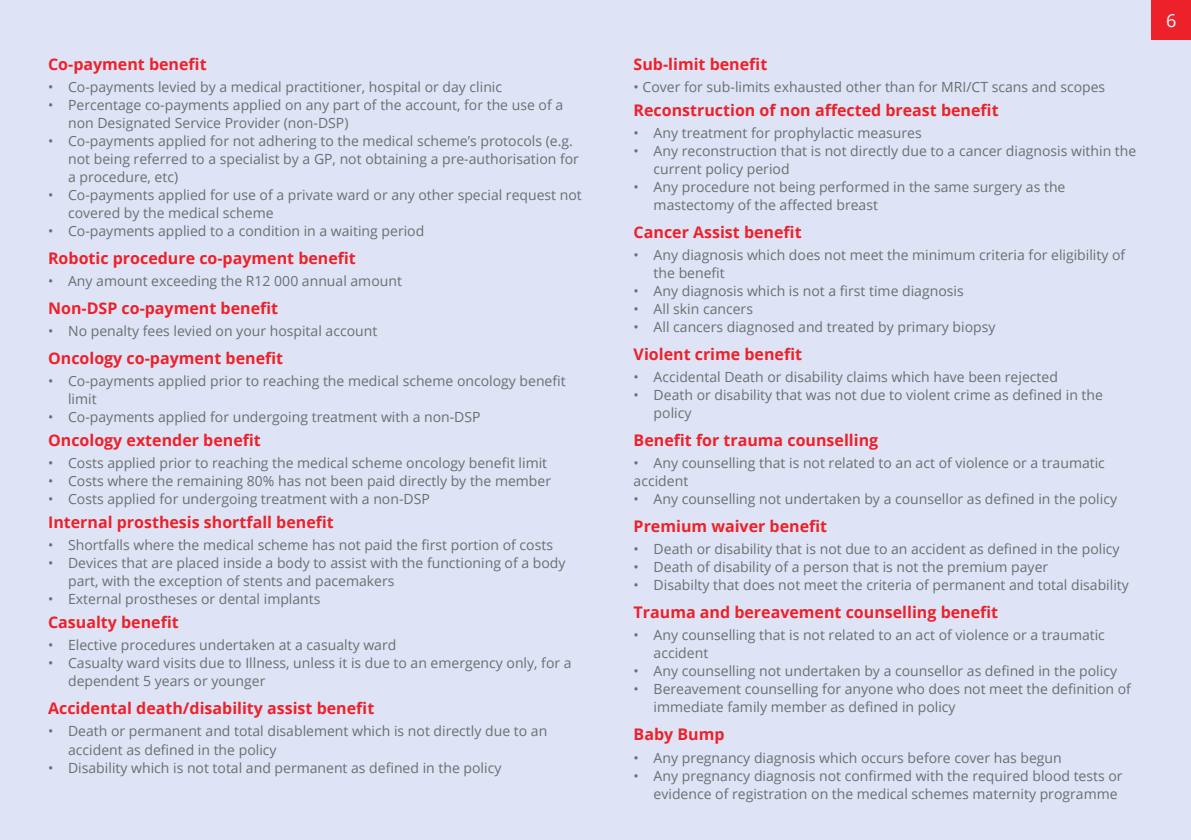
<style>
.page{position:relative;width:1191px;height:840px;background:#fff}
.page>*{position:absolute;margin:0;border:0;box-sizing:border-box;transform-origin:0 0}
.t1{font:18px "Open Sans";color:#fff}
.t2{font:700 16px "Open Sans";color:#ed2129}
.t3{font:14px/18px "Open Sans";color:#6c6e70}
</style>
<div class="page">
<div style="left:0;top:0;width:1191px;height:839px;background:#dee4f6"></div>
<div style="left:1151px;top:0;width:40px;height:40px;background:#ed2129"></div>
<p class="t2" style="left:48px;top:53px;width:160px">Co-payment benefit</p>
<p class="t3" style="left:48px;top:79px;width:455px">• Co-payments levied by a medical practitioner, hospital or day clinic</p>
<p class="t3" style="left:68px;top:97px;width:496px;text-indent:-20px">• Percentage co-payments applied on any part of the account, for the use of a non Designated Service Provider (non-DSP)</p>
<p class="t3" style="left:68px;top:133px;width:512px;text-indent:-20px">• Co-payments applied for not adhering to the medical scheme’s protocols (e.g. not being referred to a specialist by a GP, not obtaining a pre-authorisation for a procedure, etc)</p>
<p class="t3" style="left:68px;top:187px;width:515px;text-indent:-20px">• Co-payments applied for use of a private ward or any other special request not covered by the medical scheme</p>
<p class="t3" style="left:48px;top:223px;width:378px">• Co-payments applied to a condition in a waiting period</p>
<p class="t2" style="left:48px;top:247px;width:309px">Robotic procedure co-payment benefit</p>
<p class="t3" style="left:48px;top:273px;width:355px">• Any amount exceeding the R12 000 annual amount</p>
<p class="t2" style="left:48px;top:297px;width:231px">Non-DSP co-payment benefit</p>
<p class="t3" style="left:48px;top:323px;width:331px">• No penalty fees levied on your hospital account</p>
<p class="t2" style="left:48px;top:347px;width:236px">Oncology co-payment benefit</p>
<p class="t3" style="left:68px;top:371px;width:499px;text-indent:-20px">• Co-payments applied prior to reaching the medical scheme oncology benefit limit</p>
<p class="t3" style="left:48px;top:409px;width:434px">• Co-payments applied for undergoing treatment with a non-DSP</p>
<p class="t2" style="left:48px;top:429px;width:214px">Oncology extender benefit</p>
<p class="t3" style="left:48px;top:453px;width:500px">• Costs applied prior to reaching the medical scheme oncology benefit limit</p>
<p class="t3" style="left:48px;top:473px;width:504px">• Costs where the remaining 80% has not been paid directly by the member</p>
<p class="t3" style="left:48px;top:491px;width:383px">• Costs applied for undergoing treatment with a non-DSP</p>
<p class="t2" style="left:48px;top:511px;width:287px">Internal prosthesis shortfall benefit</p>
<p class="t3" style="left:48px;top:535px;width:506px">• Shortfalls where the medical scheme has not paid the first portion of costs</p>
<p class="t3" style="left:68px;top:555px;width:499px;text-indent:-20px">• Devices that are placed inside a body to assist with the functioning of a body part, with the exception of stents and pacemakers</p>
<p class="t3" style="left:48px;top:591px;width:274px">• External prostheses or dental implants</p>
<p class="t2" style="left:48px;top:611px;width:132px">Casualty benefit</p>
<p class="t3" style="left:48px;top:637px;width:350px">• Elective procedures undertaken at a casualty ward</p>
<p class="t3" style="left:68px;top:655px;width:505px;text-indent:-20px">• Casualty ward visits due to Illness, unless it is due to an emergency only, for a dependent 5 years or younger</p>
<p class="t2" style="left:48px;top:697px;width:328px">Accidental death/disability assist benefit</p>
<p class="t3" style="left:68px;top:723px;width:480px;text-indent:-20px">• Death or permanent and total disablement which is not directly due to an accident as defined in the policy</p>
<p class="t3" style="left:48px;top:757px;width:455px">• Disability which is not total and permanent as defined in the policy</p>
<p class="t2" style="left:633px;top:53px;width:135px">Sub-limit benefit</p>
<p class="t3" style="left:633px;top:79px;width:473px">• Cover for sub-limits exhausted other than for MRI/CT scans and scopes</p>
<p class="t2" style="left:633px;top:99px;width:366px">Reconstruction of non affected breast benefit</p>
<p class="t3" style="left:633px;top:125px;width:289px">• Any treatment for prophylactic measures</p>
<p class="t3" style="left:653px;top:143px;width:484px;text-indent:-20px">• Any reconstruction that is not directly due to a cancer diagnosis within the current policy period</p>
<p class="t3" style="left:653px;top:179px;width:413px;text-indent:-20px">• Any procedure not being performed in the same surgery as the mastectomy of the affected breast</p>
<p class="t2" style="left:633px;top:221px;width:169px">Cancer Assist benefit</p>
<p class="t3" style="left:653px;top:247px;width:473px;text-indent:-20px">• Any diagnosis which does not meet the minimum criteria for eligibility of the benefit</p>
<p class="t3" style="left:633px;top:281px;width:331px">• Any diagnosis which is not a first time diagnosis</p>
<p class="t3" style="left:633px;top:301px;width:121px">• All skin cancers</p>
<p class="t3" style="left:633px;top:319px;width:363px">• All cancers diagnosed and treated by primary biopsy</p>
<p class="t2" style="left:633px;top:343px;width:170px">Violent crime benefit</p>
<p class="t3" style="left:633px;top:369px;width:426px">• Accidental Death or disability claims which have been rejected</p>
<p class="t3" style="left:653px;top:385px;width:451px;text-indent:-20px">• Death or disability that was not due to violent crime as defined in the policy</p>
<p class="t2" style="left:633px;top:429px;width:246px">Benefit for trauma counselling</p>
<p class="t3" style="left:633px;top:455px;width:473px">• Any counselling that is not related to an act of violence or a traumatic accident</p>
<p class="t3" style="left:633px;top:489px;width:485px">• Any counselling not undertaken by a counsellor as defined in the policy</p>
<p class="t2" style="left:633px;top:519px;width:195px">Premium waiver benefit</p>
<p class="t3" style="left:633px;top:539px;width:487px">• Death or disability that is not due to an accident as defined in the policy</p>
<p class="t3" style="left:633px;top:559px;width:416px">• Death of disability of a person that is not the premium payer</p>
<p class="t3" style="left:633px;top:577px;width:497px">• Disabilty that does not meet the criteria of permanent and total disability</p>
<p class="t2" style="left:633px;top:605px;width:366px">Trauma and bereavement counselling benefit</p>
<p class="t3" style="left:653px;top:627px;width:453px;text-indent:-20px">• Any counselling that is not related to an act of violence or a traumatic accident</p>
<p class="t3" style="left:633px;top:661px;width:485px">• Any counselling not undertaken by a counsellor as defined in the policy</p>
<p class="t3" style="left:653px;top:679px;width:479px;text-indent:-20px">• Bereavement counselling for anyone who does not meet the definition of immediate family member as defined in policy</p>
<p class="t2" style="left:633px;top:723px;width:92px">Baby Bump</p>
<p class="t3" style="left:633px;top:749px;width:430px">• Any pregnancy diagnosis which occurs before cover has begun</p>
<p class="t3" style="left:653px;top:765px;width:470px;text-indent:-20px">• Any pregnancy diagnosis not confirmed with the required blood tests or evidence of registration on the medical schemes maternity programme</p>
<p class="t1" style="left:1166px;top:14px;width:12px">6</p>
</div>
